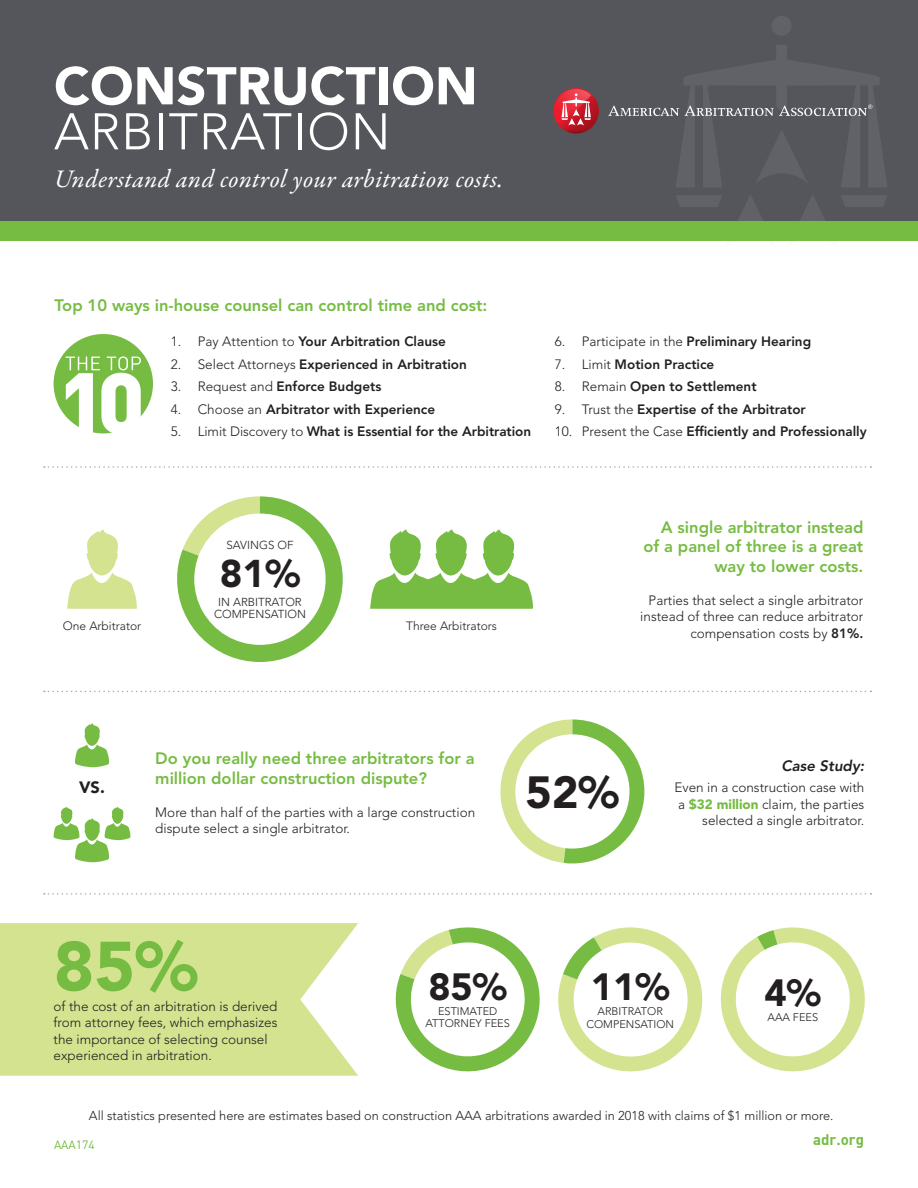
<style>
.page{position:relative;width:918px;height:1188px;background:#fff}
.page>*{position:absolute;margin:0;border:0;box-sizing:border-box;transform-origin:0 0}
.t1{font:900 69px "Avenir LT Std";color:#76bc43}
.t2{font:900 52.5px "Avenir LT Std";color:#fff}
.t3{font:300 51px "Avenir LT Std";letter-spacing:.02em;color:#fff}
.t4{font:900 44.7px "Avenir LT Std";color:#231f20}
.t5{font:900 38.4px "Avenir LT Std";color:#231f20}
.t6{font:900 37.65px "Avenir LT Std";color:#231f20}
.t7{font:italic 25.5px "Garamond Premr Pro";letter-spacing:.015em;color:#fff}
.t8{font:800 16.5px/19.5px "Avenir LT Std";color:#76bc43}
.t9{font:900 16.35px "Avenir LT Std";color:#231f20}
.t10{font:italic 800 15px "Avenir LT Std";color:#231f20}
.t11{font:15px "DIN Bold";color:#76bc43}
.t12{font:300 13.5px/16.5px "Avenir LT Std";color:#231f20}
.t13{font:800 13.5px "Avenir LT Std";color:#231f20}
.t14{font:300 12.75px "Avenir LT Std";color:#231f20}
.t15{font:300 12px "Avenir LT Std";color:#231f20}
.t16{font:12px "DIN";color:#76bc43}
.t17{font:300 11.55px "Avenir LT Std";color:#231f20}
.t18{font:300 10.95px "Avenir LT Std";color:#231f20}
.s1{font-weight:300}
.s2{font-weight:800}
.s3{font-weight:900;color:#76bc43}
</style>
<div class="page">
<svg style="left:721px;top:927px;width:144px;height:144px"></svg>
<svg style="left:558px;top:927px;width:144px;height:144px"></svg>
<svg style="left:396px;top:927px;width:144px;height:144px"></svg>
<svg style="left:177px;top:496px;width:166px;height:166px"></svg>
<div style="left:0;top:0;width:918px;height:222px;background:#55565b"></div>
<div style="left:772px;top:16px;width:20px;height:20px;background:#616267;border-radius:50%"></div>
<svg style="left:676px;top:195px;width:101px;height:27px"></svg>
<svg style="left:786px;top:195px;width:102px;height:27px"></svg>
<div style="left:0;top:222px;width:918px;height:19px;background:#76bc43"></div>
<svg style="left:75px;top:723px;width:34px;height:44px"></svg>
<svg style="left:54px;top:807px;width:77px;height:55px"></svg>
<svg style="left:44px;top:691px;width:827px;height:1px"></svg>
<svg style="left:44px;top:466px;width:827px;height:2px"></svg>
<svg style="left:44px;top:893px;width:827px;height:2px"></svg>
<div style="left:54px;top:334px;width:99px;height:99px;background:#76bc43;border-radius:50%"></div>
<svg style="left:66px;top:356px;width:75px;height:78px"></svg>
<svg style="left:370px;top:529px;width:163px;height:80px"></svg>
<svg style="left:67px;top:529px;width:70px;height:80px"></svg>
<svg style="left:0;top:923px;width:358px;height:153px;background:#d6e598"></svg>
<svg style="left:608px;top:45px;width:279px;height:142px"></svg>
<svg style="left:553px;top:88px;width:46px;height:46px"></svg>
<svg style="left:554px;top:89px;width:37px;height:45px;background:#c84b56"></svg>
<svg style="left:500px;top:719px;width:144px;height:144px"></svg>
<p class="t2" style="left:54px;top:54px;width:425px">CONSTRUCTION</p>
<p class="t3" style="left:54px;top:102px;width:338px">ARBITRATION</p>
<p class="t7" style="left:54px;top:163px;width:451px">Understand and control your arbitration costs.</p>
<p class="t8" style="left:55px;top:296px;width:434px">Top 10 ways in-house counsel can control time and cost:</p>
<p class="t13" style="left:171px;top:334px;width:277px"><span class="s1">1. Pay Attention to</span> Your Arbitration Clause</p>
<p class="t13" style="left:171px;top:356px;width:298px"><span class="s1">2. Select Attorneys</span> Experienced in Arbitration</p>
<p class="t13" style="left:171px;top:379px;width:212px"><span class="s1">3. Request and</span> Enforce Budgets</p>
<p class="t13" style="left:171px;top:401px;width:266px"><span class="s1">4. Choose an</span> Arbitrator with Experience</p>
<p class="t13" style="left:171px;top:424px;width:362px"><span class="s1">5. Limit Discovery to</span> What is Essential for the Arbitration</p>
<p class="t12" style="left:555px;top:333px;width:258px">6. Participate in the <span class="s2">Preliminary Hearing</span></p>
<p class="t13" style="left:555px;top:356px;width:161px"><span class="s1">7. Limit</span> Motion Practice</p>
<p class="t13" style="left:555px;top:379px;width:203px"><span class="s1">8. Remain</span> Open to Settlement</p>
<p class="t13" style="left:555px;top:401px;width:253px"><span class="s1">9. Trust the</span> Expertise of the Arbitrator</p>
<p class="t13" style="left:555px;top:424px;width:313px"><span class="s1">10. Present the Case</span> Efficiently and Professionally</p>
<p class="t17" style="left:227px;top:538px;width:68px">SAVINGS OF</p>
<p class="t5" style="left:220px;top:550px;width:82px">81%</p>
<p class="t17" style="left:218px;top:595px;width:85px">IN ARBITRATOR</p>
<p class="t17" style="left:214px;top:607px;width:94px">COMPENSATION</p>
<p class="t15" style="left:63px;top:618px;width:80px">One Arbitrator</p>
<p class="t15" style="left:406px;top:618px;width:92px">Three Arbitrators</p>
<p class="t8" style="left:661px;top:518px;width:204px">A single arbitrator instead</p>
<p class="t8" style="left:643px;top:537px;width:221px">of a panel of three is a great</p>
<p class="t8" style="left:714px;top:557px;width:151px">way to lower costs.</p>
<p class="t12" style="left:649px;top:592px;width:216px">Parties that select a single arbitrator</p>
<p class="t12" style="left:640px;top:609px;width:225px">instead of three can reduce arbitrator</p>
<p class="t12" style="left:690px;top:625px;width:175px">compensation costs by <span class="s2">81%.</span></p>
<p class="t9" style="left:79px;top:777px;width:27px">VS.</p>
<p class="t8" style="left:155px;top:749px;width:321px">Do you really need three arbitrators for a million dollar construction dispute?</p>
<p class="t12" style="left:155px;top:804px;width:321px">More than half of the parties with a large construction dispute select a single arbitrator.</p>
<p class="t4" style="left:526px;top:766px;width:95px">52%</p>
<p class="t10" style="left:782px;top:757px;width:84px">Case Study:</p>
<p class="t12" style="left:674px;top:779px;width:191px;text-align:right">Even in a construction case with a <span class="s3">$32 million</span> claim, the parties selected a single arbitrator.</p>
<p class="t1" style="left:54px;top:925px;width:146px">85%</p>
<p class="t12" style="left:54px;top:998px;width:225px">of the cost of an arbitration is derived from attorney fees, which emphasizes the importance of selecting counsel experienced in arbitration.</p>
<p class="t6" style="left:428px;top:964px;width:80px">85%</p>
<p class="t18" style="left:438px;top:1005px;width:61px">ESTIMATED</p>
<p class="t18" style="left:425px;top:1017px;width:86px">ATTORNEY FEES</p>
<p class="t6" style="left:591px;top:964px;width:80px">11%</p>
<p class="t18" style="left:598px;top:1005px;width:67px">ARBITRATOR</p>
<p class="t18" style="left:586px;top:1018px;width:89px">COMPENSATION</p>
<p class="t6" style="left:765px;top:970px;width:58px">4%</p>
<p class="t18" style="left:768px;top:1011px;width:52px">AAA FEES</p>
<p class="t14" style="left:89px;top:1108px;width:746px">All statistics presented here are estimates based on construction AAA arbitrations awarded in 2018 with claims of $1 million or more.</p>
<p class="t11" style="left:813px;top:1129px;width:52px">adr.org</p>
<p class="t16" style="left:54px;top:1137px;width:42px">AAA174</p>
</div>
